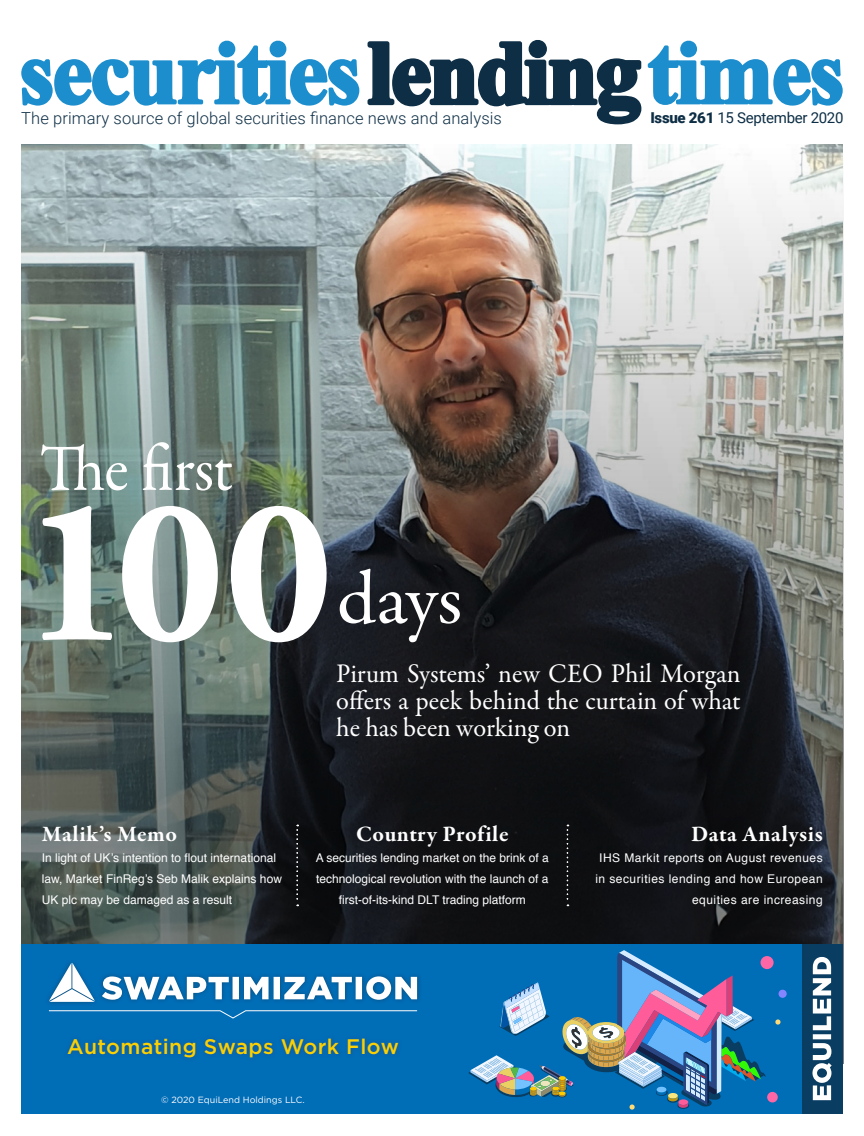
<style>
.page{position:relative;width:864px;height:1136px;background:#fff}
.page>*{position:absolute;margin:0;border:0;box-sizing:border-box;transform-origin:0 0}
.t1{font:27px/27px "Garamond Premr Pro";color:#fff;text-align:justify}
.t2{font:700 22.5px "Garamond Premr Pro";letter-spacing:.03em;color:#fff}
.Image{font:500 21px "Gotham";letter-spacing:.02em;color:#fad004}
.t3{font:300 16.5px "Roboto";letter-spacing:.005em;color:#0d2e45}
.t4{font:15px "Roboto";letter-spacing:-.02em;color:#0d2e45}
.t5{font:12px/21px "Helvetica";color:#fff}
.t6{font:12px/21px "Helvetica";letter-spacing:.04em;color:#fff;text-align:right}
.Image-2{font:9px "Gotham";color:#fff}
.s1{font-weight:900}
</style>
<div class="page">
<img style="left:21px;top:145px;width:822px;height:799px">
<svg style="left:296px;top:824px;width:2px;height:82px"></svg>
<svg style="left:566px;top:824px;width:2px;height:82px"></svg>
<div style="left:21px;top:944px;width:821px;height:169px;background:#006db7"></div>
<div style="left:45px;top:958px;width:376px;height:48px;background:#231f20;opacity:.38"></div>
<svg style="left:102px;top:976px;width:315px;height:23px"></svg>
<svg style="left:49px;top:962px;width:46px;height:39px"></svg>
<div style="left:64px;top:1034px;width:338px;height:27px;background:#0469b2"></div>
<svg style="left:49px;top:1010px;width:368px;height:8px"></svg>
<svg style="left:468px;top:944px;width:376px;height:170px"></svg>
<svg style="left:21px;top:40px;width:338px;height:66px"></svg>
<svg style="left:366px;top:40px;width:476px;height:107px"></svg>
<svg style="left:339px;top:568px;width:120px;height:74px;background:#404246"></svg>
<svg style="left:42px;top:506px;width:284px;height:136px"></svg>
<svg style="left:41px;top:442px;width:191px;height:48px"></svg>
<p class="t3" style="left:21px;top:106px;width:482px">The primary source of global securities finance news and analysis</p>
<p class="t4" style="left:650px;top:107px;width:194px"><span class="s1">Issue 261</span> 15 September 2020</p>
<p class="t2" style="left:42px;top:820px;width:137px">Malik’s Memo</p>
<p class="t5" style="left:42px;top:847px;width:241px">In light of UK’s intention to flout international law, Market FinReg’s Seb Malik explains how<br>UK plc may be damaged as a result</p>
<p class="t1" style="left:336px;top:661px;width:405px">Pirum Systems’ new CEO Phil Morgan offers a peek behind the curtain of what he has been working on</p>
<p class="t2" style="left:356px;top:820px;width:154px">Country Profile</p>
<p class="t5" style="left:316px;top:847px;width:234px;text-align:center">A securities lending market on the brink of a technological revolution with the launch of a first-of-its-kind DLT trading platform</p>
<p class="t2" style="left:690px;top:820px;width:133px">Data Analysis</p>
<p class="t6" style="left:595px;top:847px;width:229px">IHS Markit reports on August revenues in securities lending and how European equities are increasing</p>
<p class="Image" style="left:67px;top:1033px;width:333px">Automating Swaps Work Flow</p>
<p class="Image-2" style="left:161px;top:1093px;width:145px">© 2020 EquiLend Holdings LLC.</p>
</div>
